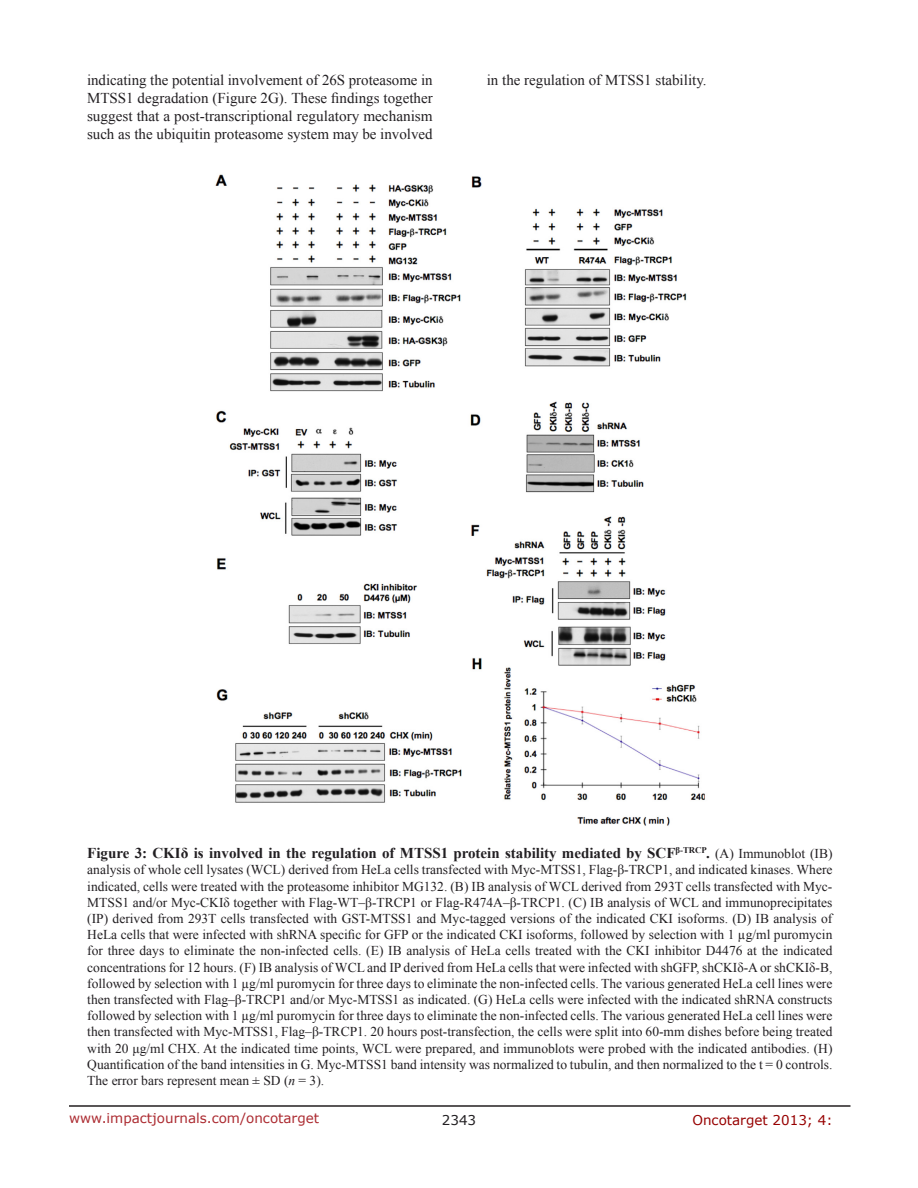
<style>
.page{position:relative;width:918px;height:1188px;background:#fff}
.page>*{position:absolute;margin:0;border:0;box-sizing:border-box;transform-origin:0 0}
.BodyText{font:15px/18px "Times New Roman";color:#221f22;text-align:justify}
.FigureText{font:700 15px "Times New Roman";color:#221f22}
.FigureText-2{font:13.5px/16.2px "Times New Roman";color:#221f22;text-align:justify}
.t1{font:13.5px "Verdana";color:#ac2b31}
.t2{font:13.5px "Verdana";color:#970000}
.t3{font:13.5px "Verdana";color:#221f22}
.s1{font-weight:400;font-size:13.5px}
.s2{font-style:italic}
</style>
<div class="page">
<hr style="left:69px;top:1105px;width:781px;height:2px;background:#231f20">
<img style="left:215px;top:174px;width:490px;height:652px">
<p class="BodyText" style="left:87px;top:71px;width:347px">indicating the potential involvement of 26S proteasome in MTSS1 degradation (Figure 2G). These findings together suggest that a post-transcriptional regulatory mechanism such as the ubiquitin proteasome system may be involved</p>
<p class="BodyText" style="left:487px;top:71px;width:221px">in the regulation of MTSS1 stability.</p>
<p class="FigureText" style="left:87px;top:842px;width:747px">Figure 3: CKIδ is involved in the regulation of MTSS1 protein stability mediated by SCF<sup>β-TRCP</sup>. <span class="s1">(A) Immunoblot (IB)</span></p>
<p class="FigureText-2" style="left:87px;top:861px;width:747px">analysis of whole cell lysates (WCL) derived from HeLa cells transfected with Myc-MTSS1, Flag-β-TRCP1, and indicated kinases. Where indicated, cells were treated with the proteasome inhibitor MG132. (B) IB analysis of WCL derived from 293T cells transfected with Myc-MTSS1 and/or Myc-CKIδ together with Flag-WT–β-TRCP1 or Flag-R474A–β-TRCP1. (C) IB analysis of WCL and immunoprecipitates (IP) derived from 293T cells transfected with GST-MTSS1 and Myc-tagged versions of the indicated CKI isoforms. (D) IB analysis of HeLa cells that were infected with shRNA specific for GFP or the indicated CKI isoforms, followed by selection with 1 µg/ml puromycin for three days to eliminate the non-infected cells. (E) IB analysis of HeLa cells treated with the CKI inhibitor D4476 at the indicated concentrations for 12 hours. (F) IB analysis of WCL and IP derived from HeLa cells that were infected with shGFP, shCKIδ-A or shCKIδ-B, followed by selection with 1 µg/ml puromycin for three days to eliminate the non-infected cells. The various generated HeLa cell lines were then transfected with Flag–β-TRCP1 and/or Myc-MTSS1 as indicated. (G) HeLa cells were infected with the indicated shRNA constructs followed by selection with 1 µg/ml puromycin for three days to eliminate the non-infected cells. The various generated HeLa cell lines were then transfected with Myc-MTSS1, Flag–β-TRCP1. 20 hours post-transfection, the cells were split into 60-mm dishes before being treated with 20 μg/ml CHX. At the indicated time points, WCL were prepared, and immunoblots were probed with the indicated antibodies. (H)<br>Quantification of the band intensities in G. Myc-MTSS1 band intensity was normalized to tubulin, and then normalized to the t = 0 controls.<br>The error bars represent mean ± SD (<span class="s2">n</span> = 3).</p>
<p class="t1" style="left:69px;top:1109px;width:252px">www.impactjournals.com/oncotarget</p>
<p class="t3" style="left:442px;top:1111px;width:36px">2343</p>
<p class="t2" style="left:692px;top:1111px;width:142px">Oncotarget 2013; 4:</p>
</div>
